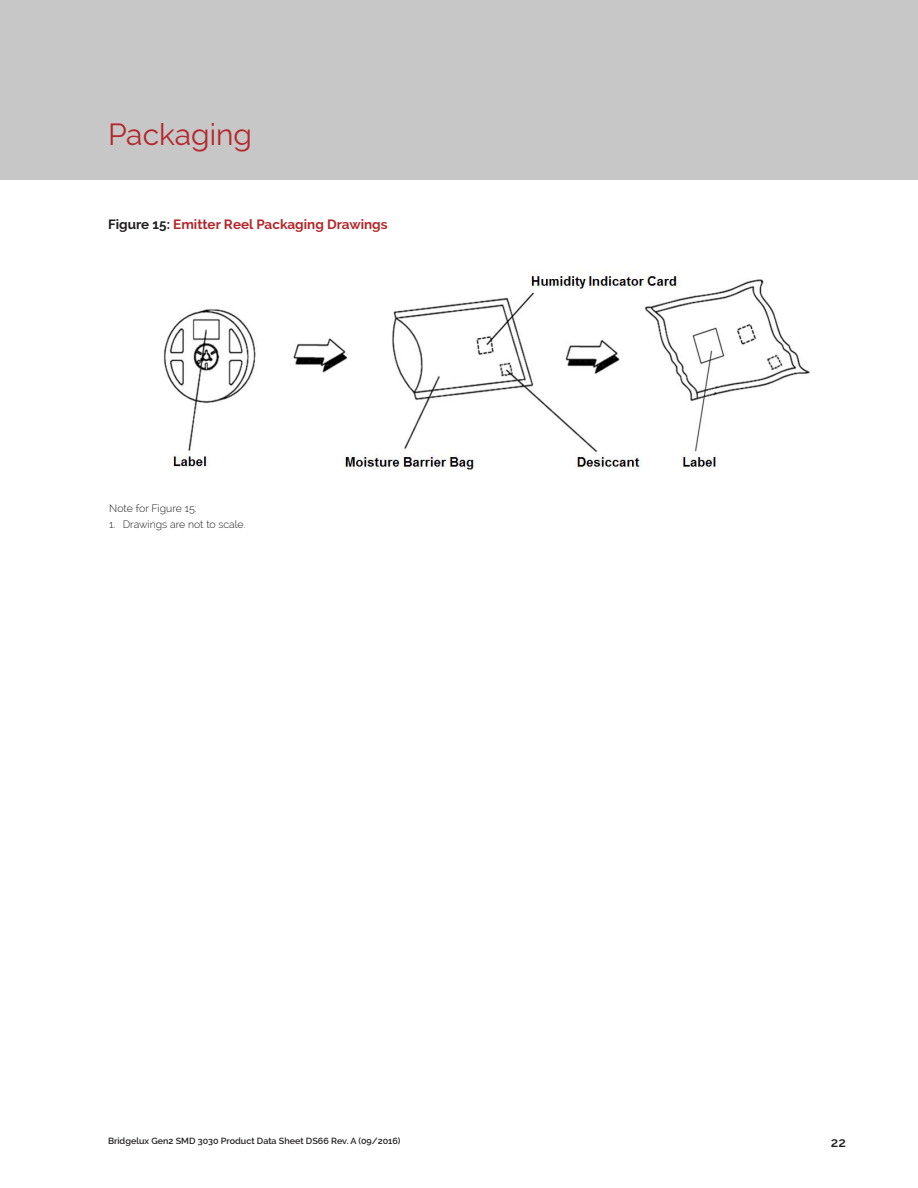
<style>
.page{position:relative;width:918px;height:1188px;background:#fff}
.page>*{position:absolute;margin:0;border:0;box-sizing:border-box;transform-origin:0 0}
.t1{font:30px "Raleway";color:#b2282c}
.t2{font:700 13.5px "Raleway";color:#b2282c}
.t3{font:600 13.5px "Raleway";color:#221f1f}
.t4{font:300 10.5px "Raleway";color:#221f1f}
.t5{font:600 9px "Raleway";color:#221f1f}
.s1{color:#221f1f}
</style>
<div class="page">
<div style="left:0;top:0;width:918px;height:180px;background:#c8c7c7"></div>
<img style="left:163px;top:270px;width:647px;height:199px">
<h1 class="t1" style="left:108px;top:123px;width:145px">Packaging</h1>
<h2 class="t2" style="left:108px;top:218px;width:281px"><span class="s1">Figure 15:</span> Emitter Reel Packaging Drawings</h2>
<p class="t4" style="left:109px;top:502px;width:89px">Note for Figure 15:</p>
<p class="t4" style="left:109px;top:518px;width:138px">1. Drawings are not to scale.</p>
<p class="t5" style="left:108px;top:1137px;width:294px">Bridgelux Gen2 SMD 3030 Product Data Sheet DS66 Rev. A (09/2016)</p>
<h2 class="t3" style="left:831px;top:1137px;width:17px">22</h2>
</div>
